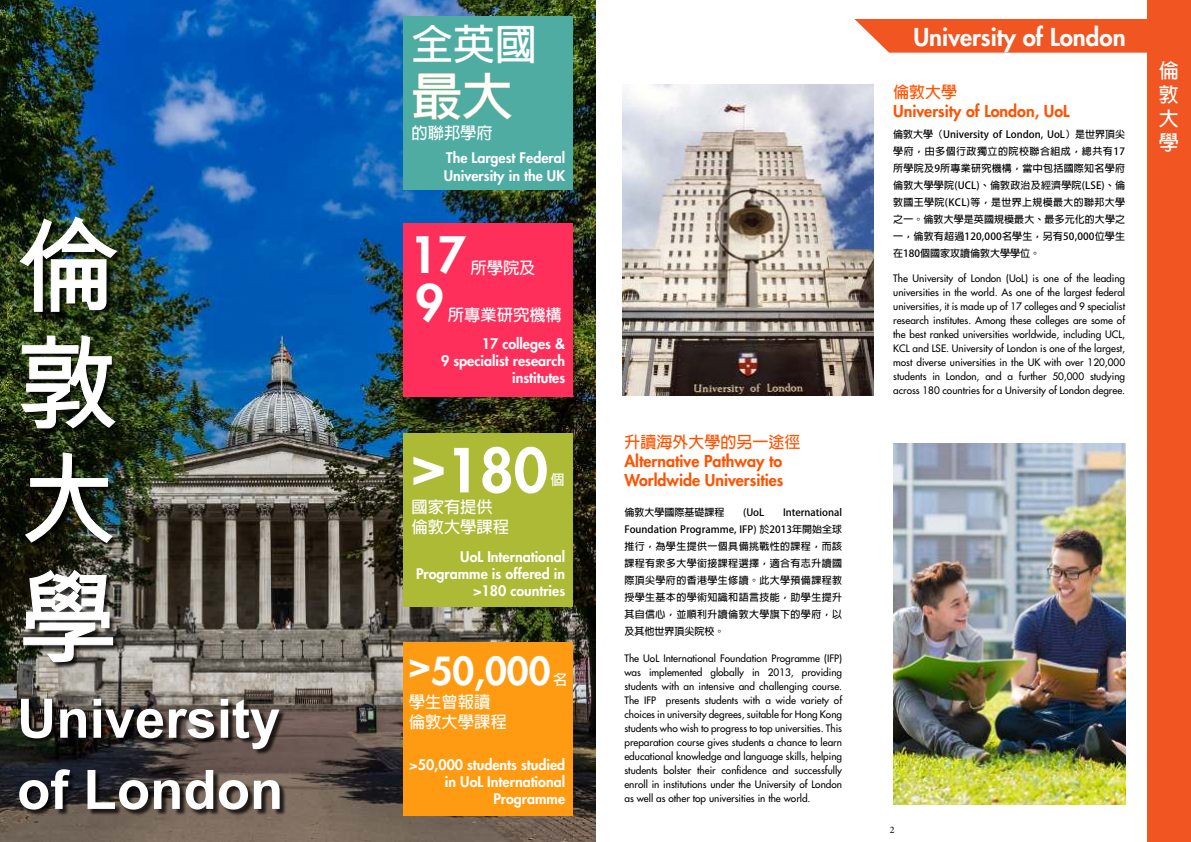
<style>
.page{position:relative;width:1191px;height:842px;background:#fff}
.page>*{position:absolute;margin:0;border:0;box-sizing:border-box;transform-origin:0 0}
.t1{font:101.7px/117px "Arial Unicode MS";color:#fff;text-align:justify}
.t2{font:700 83.4px/71.2px "Browallia UPC";color:#fff}
.t3{font:800 59px "Futura Std";color:#fff}
.t4{font:700 50.6px "Adobe Fan Heiti Std";color:#fff}
.t5{font:800 48.8px "Futura Std";color:#fff}
.t6{font:700 41.8px "Adobe Fan Heiti Std";color:#fff}
.t7{font:800 37.6px "Futura Std";color:#fff}
.t8{font:800 24px "Futura Std";color:#fff}
.t9{font:700 20px/24px "Adobe Fan Heiti Std";color:#fff;text-align:justify}
.t10{font:700 16.3px/19.5px "Adobe Fan Heiti Std";color:#fff}
.t11{font:800 16px/19.2px "Futura Std";color:#ff5200}
.t12{font:700 16px "Adobe Fan Heiti Std";color:#ff5200}
.t13{font:800 14.2px/17.1px "Futura Std";color:#fff;text-align:right}
.t14{font:700 14.2px "Adobe Fan Heiti Std";color:#fff}
.t15{font:700 14.1px "Adobe Fan Heiti Std";color:#fff}
.t16{font:500 10px/14px "Futura Std";color:#000;text-align:justify}
.t17{font:700 10px/17px "Adobe Fan Heiti Std";letter-spacing:.02em;color:#000;text-align:justify}
.t18{font:700 10px "Adobe Fan Heiti Std";color:#000}
.t19{font:10px "Minion Pro";color:#000}
</style>
<div class="page">
<img style="left:0;top:0;width:595px;height:842px">
<div style="left:1147px;top:0;width:44px;height:842px;background:#f05522"></div>
<svg style="left:854px;top:19px;width:293px;height:34px;background:#f16031"></svg>
<div style="left:403px;top:17px;width:169px;height:173px;background:#4eaca2"></div>
<svg style="left:413px;top:73px;width:99px;height:47px"></svg>
<div style="left:20px;top:700px;width:266px;height:116px;background:#000;opacity:.75"></div>
<div style="left:22px;top:219px;width:101px;height:450px;background:#000;opacity:.75"></div>
<img style="left:20px;top:217px;width:97px;height:95px">
<svg style="left:21px;top:335px;width:94px;height:93px;background:#39432c"></svg>
<img style="left:25px;top:452px;width:87px;height:91px">
<svg style="left:23px;top:570px;width:90px;height:92px;background:#5e5d58"></svg>
<img style="left:622px;top:84px;width:251px;height:311px">
<img style="left:893px;top:443px;width:232px;height:361px">
<div style="left:403px;top:224px;width:169px;height:173px;background:#ff2f5c"></div>
<div style="left:403px;top:643px;width:169px;height:173px;background:#ff9b13"></div>
<div style="left:403px;top:434px;width:169px;height:173px;background:#adba36"></div>
<h1 class="t1" style="left:17px;top:207px;width:103px">倫敦大學</h1>
<h2 class="t2" style="left:17px;top:682px;width:268px">University of London</h2>
<h3 class="t6" style="left:411px;top:20px;width:127px">全英國</h3>
<h3 class="t4" style="left:411px;top:66px;width:103px">最大</h3>
<h3 class="t10" style="left:411px;top:124px;width:83px">的聯邦學府</h3>
<h3 class="t13" style="left:444px;top:151px;width:123px;text-align:left">The Largest Federal<br>University in the UK</h3>
<h3 class="t5" style="left:409px;top:231px;width:58px">17</h3>
<h3 class="t10" style="left:470px;top:259px;width:67px">所學院及</h3>
<h3 class="t5" style="left:415px;top:279px;width:30px">9</h3>
<h3 class="t10" style="left:448px;top:306px;width:115px">所專業研究機構</h3>
<h3 class="t13" style="left:441px;top:336px;width:126px">17 colleges &amp;<br>9 specialist research institutes</h3>
<h3 class="t3" style="left:411px;top:442px;width:138px">&gt;180</h3>
<h3 class="t10" style="left:411px;top:498px;width:99px">國家有提供倫敦大學課程</h3>
<h3 class="t13" style="left:416px;top:549px;width:151px">UoL International<br>Programme is offered in &gt;180 countries</h3>
<h3 class="t15" style="left:550px;top:471px;width:16px">個</h3>
<h3 class="t7" style="left:409px;top:652px;width:143px">&gt;50,000</h3>
<h3 class="t10" style="left:409px;top:693px;width:99px">學生曾報讀倫敦大學課程</h3>
<h3 class="t13" style="left:409px;top:757px;width:157px">&gt;50,000 students studied in UoL International<br>Programme</h3>
<h3 class="t14" style="left:553px;top:671px;width:16px">名</h3>
<h3 class="t12" style="left:624px;top:433px;width:177px">升讀海外大學的另一途徑</h3>
<h3 class="t11" style="left:624px;top:453px;width:160px">Alternative Pathway to<br>Worldwide Universities</h3>
<p class="t18" style="left:624px;top:506px;width:101px">倫敦大學國際基礎課程</p>
<p class="t17" style="left:743px;top:504px;width:23px">(UoL</p>
<p class="t17" style="left:624px;top:504px;width:219px;text-indent:159px">International Foundation Programme, IFP) 於2013年開始全球推行，為學生提供一個具備挑戰性的課程，而該課程有眾多大學銜接課程選擇，適合有志升讀國際頂尖學府的香港學生修讀。此大學預備課程教授學生基本的學術知識和語言技能，助學生提升其自信心，並順利升讀倫敦大學旗下的學府，以及其他世界頂尖院校。</p>
<p class="t16" style="left:624px;top:652px;width:219px">The UoL International Foundation Programme (IFP) was implemented globally in 2013, providing students with an intensive and challenging course.<br>The IFP presents students with a wide variety of choices in university degrees, suitable for Hong Kong students who wish to progress to top universities. This preparation course gives students a chance to learn educational knowledge and language skills, helping students bolster their confidence and successfully enroll in institutions under the University of London as well as other top universities in the world.</p>
<h3 class="t8" style="left:913px;top:25px;width:214px">University of London</h3>
<h3 class="t12" style="left:893px;top:82px;width:65px">倫敦大學</h3>
<h3 class="t11" style="left:893px;top:102px;width:178px">University of London, UoL</h3>
<p class="t17" style="left:893px;top:126px;width:233px">倫敦大學（University of London, UoL）是世界頂尖學府，由多個行政獨立的院校聯合組成，總共有17所學院及9所專業研究機構，當中包括國際知名學府倫敦大學學院(UCL)、倫敦政治及經濟學院(LSE)、倫敦國王學院(KCL)等，是世界上規模最大的聯邦大學之一。倫敦大學是英國規模最大、最多元化的大學之一，倫敦有超過120,000名學生，另有50,000位學生在180個國家攻讀倫敦大學學位。</p>
<p class="t16" style="left:893px;top:272px;width:233px">The University of London (UoL) is one of the leading universities in the world. As one of the largest federal universities, it is made up of 17 colleges and 9 specialist research institutes. Among these colleges are some of the best ranked universities worldwide, including UCL, KCL and LSE. University of London is one of the largest, most diverse universities in the UK with over 120,000 students in London, and a further 50,000 studying across 180 countries for a University of London degree.</p>
<h3 class="t9" style="left:1158px;top:59px;width:21px">倫敦大學</h3>
<p class="t19" style="left:889px;top:823px;width:6px">2</p>
</div>
